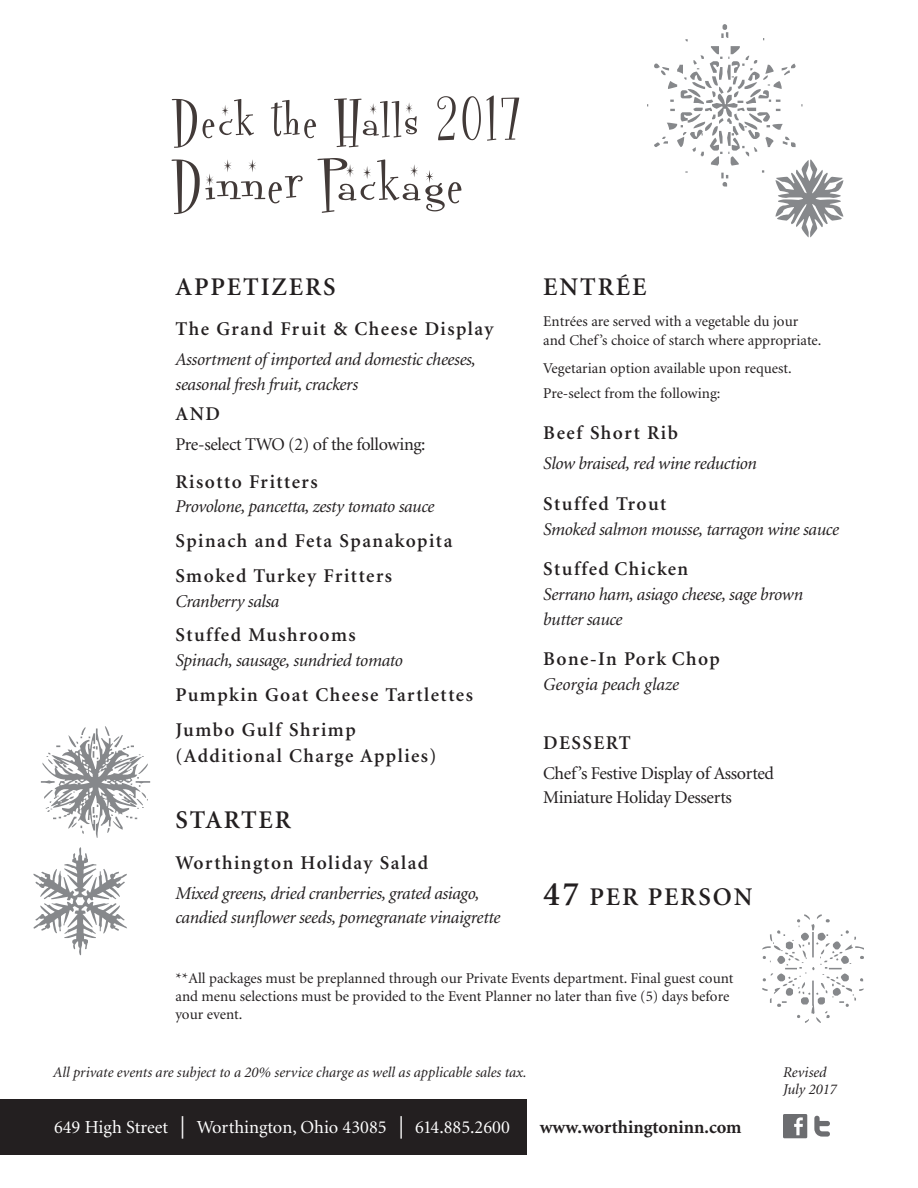
<style>
.page{position:relative;width:918px;height:1188px;background:#fff}
.page>*{position:absolute;margin:0;border:0;box-sizing:border-box;transform-origin:0 0}
.t1{font:600 25.5px "Minion";letter-spacing:.075em;color:#231f20}
.t2{font:600 19.5px/34.8px "Minion";letter-spacing:.075em;color:#231f20}
.t3{font:18.3px "Minion";color:#fff}
.t4{font:700 18.3px "Minion";color:#231f20}
.t5{font:italic 18px/24.6px "Minion";letter-spacing:-.02em;color:#231f20}
.t6{font:18px/24.6px "Minion";letter-spacing:-.02em;color:#231f20}
.t7{font:italic 18px "Minion";color:#231f20}
.t8{font:15px/18px "Minion";color:#231f20}
.t9{font:italic 14.85px/17.9px "Minion";color:#231f20}
.s1{font-size:34.5px}
.s2{font-family:"Helvetica";font-weight:300;font-size:22.5px}
</style>
<div class="page">
<div style="left:0;top:1100px;width:526px;height:55px;background:#231f20"></div>
<svg style="left:783px;top:1114px;width:24px;height:24px"></svg>
<svg style="left:814px;top:1116px;width:16px;height:21px"></svg>
<svg style="left:762px;top:914px;width:102px;height:109px"></svg>
<svg style="left:33px;top:847px;width:94px;height:108px"></svg>
<svg style="left:647px;top:24px;width:196px;height:213px"></svg>
<svg style="left:41px;top:726px;width:109px;height:112px"></svg>
<svg style="left:172px;top:158px;width:289px;height:56px"></svg>
<svg style="left:172px;top:95px;width:347px;height:53px"></svg>
<h1 class="t1" style="left:176px;top:274px;width:162px">APPETIZERS</h1>
<p class="t2" style="left:176px;top:312px;width:320px">The Grand Fruit &amp; Cheese Display</p>
<p class="t5" style="left:176px;top:348px;width:302px">Assortment of imported and domestic cheeses, seasonal fresh fruit, crackers</p>
<p class="t2" style="left:176px;top:397px;width:46px">AND</p>
<p class="t6" style="left:176px;top:433px;width:252px">Pre-select TWO (2) of the following:</p>
<p class="t2" style="left:176px;top:465px;width:144px">Risotto Fritters</p>
<p class="t5" style="left:176px;top:495px;width:260px">Provolone, pancetta, zesty tomato sauce</p>
<p class="t2" style="left:176px;top:524px;width:278px">Spinach and Feta Spanakopita<br>Smoked Turkey Fritters</p>
<p class="t5" style="left:176px;top:589px;width:106px">Cranberry salsa</p>
<p class="t2" style="left:176px;top:618px;width:182px">Stuffed Mushrooms</p>
<p class="t5" style="left:176px;top:649px;width:229px">Spinach, sausage, sundried tomato</p>
<p class="t2" style="left:176px;top:678px;width:299px">Pumpkin Goat Cheese Tartlettes<br>Jumbo Gulf Shrimp</p>
<p class="t2" style="left:176px;top:739px;width:263px">(Additional Charge Applies)</p>
<h1 class="t1" style="left:176px;top:807px;width:117px">STARTER</h1>
<p class="t2" style="left:176px;top:846px;width:254px">Worthington Holiday Salad</p>
<p class="t5" style="left:176px;top:882px;width:326px">Mixed greens, dried cranberries, grated asiago, candied sunflower seeds, pomegranate vinaigrette</p>
<h1 class="t1" style="left:543px;top:274px;width:105px">ENTRÉE</h1>
<p class="t8" style="left:543px;top:312px;width:280px;line-height:19.5px">Entrées are served with a vegetable du jour and Chef’s choice of starch where appropriate.</p>
<p class="t8" style="left:543px;top:356px;width:250px;line-height:25.5px">Vegetarian option available upon request.<br>Pre-select from the following:</p>
<p class="t2" style="left:543px;top:416px;width:136px">Beef Short Rib</p>
<p class="t5" style="left:543px;top:452px;width:215px">Slow braised, red wine reduction</p>
<p class="t2" style="left:543px;top:487px;width:125px">Stuffed Trout</p>
<p class="t5" style="left:543px;top:517px;width:297px">Smoked salmon mousse, tarragon wine sauce</p>
<p class="t2" style="left:543px;top:552px;width:147px">Stuffed Chicken</p>
<p class="t5" style="left:543px;top:583px;width:262px">Serrano ham, asiago cheese, sage brown butter sauce</p>
<p class="t2" style="left:543px;top:642px;width:178px">Bone-In Pork Chop</p>
<p class="t7" style="left:543px;top:675px;width:137px">Georgia peach glaze</p>
<p class="t2" style="left:543px;top:726px;width:89px">DESSERT</p>
<p class="t6" style="left:543px;top:762px;width:232px">Chef’s Festive Display of Assorted<br>Miniature Holiday Desserts</p>
<h1 class="t1" style="left:543px;top:884px;width:211px"><span class="s1">47</span> PER PERSON</h1>
<p class="t8" style="left:176px;top:970px;width:560px">**All packages must be preplanned through our Private Events department. Final guest count and menu selections must be provided to the Event Planner no later than five (5) days before your event.</p>
<p class="t9" style="left:53px;top:1064px;width:475px">All private events are subject to a 20% service charge as well as applicable sales tax.</p>
<p class="t9" style="left:783px;top:1064px;width:55px">Revised<br>July 2017</p>
<p class="t3" style="left:54px;top:1118px;width:457px">649 High Street <span class="s2">|</span> Worthington, Ohio 43085 <span class="s2">|</span> 614.885.2600</p>
<p class="t4" style="left:540px;top:1118px;width:203px">www.worthingtoninn.com</p>
</div>
